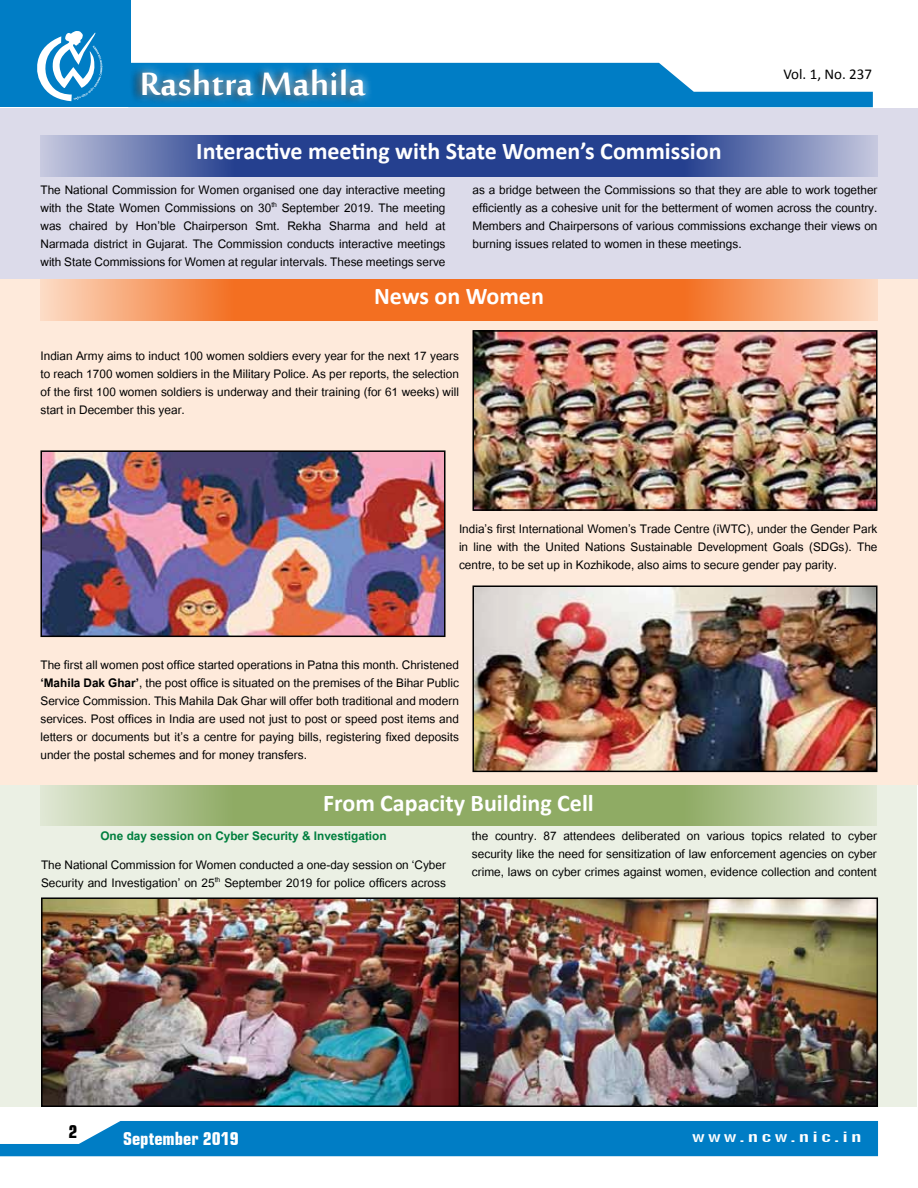
<style>
.page{position:relative;width:918px;height:1188px;background:#fff}
.page>*{position:absolute;margin:0;border:0;box-sizing:border-box;transform-origin:0 0}
.t1{font:700 45px "Sakkal Majalla";color:#fff}
.t2{font:700 24px "Calibri";color:#fff}
.t3{font:700 condensed 18px "Square 721 BT";color:#fff}
.t4{font:700 condensed 18px "Square 721 BT";color:#000}
.t5{font:16.5px/18px "Utsaah";color:#000;text-align:justify}
.t6{font:700 16.5px "Utsaah";color:#007f3e}
.t7{font:15px "Calibri";color:#000}
.t8{font:700 extra-condensed 14.7px "News Gothic BT";letter-spacing:.12em;color:#fff;scale:1.79 1}
.s1{font-weight:700}
</style>
<div class="page">
<svg style="left:448px;top:63px;width:425px;height:44px"></svg>
<svg style="left:0;top:1121px;width:878px;height:35px;background:#1386c9"></svg>
<div style="left:0;top:0;width:131px;height:107px;background:#007dc5"></div>
<svg style="left:37px;top:31px;width:65px;height:70px"></svg>
<div style="left:129px;top:57px;width:319px;height:59px;background:#fff;opacity:.75"></div>
<div style="left:0;top:109px;width:918px;height:171px;background:#dcdbea"></div>
<div style="left:0;top:280px;width:918px;height:505px;background:#feeadb"></div>
<div style="left:0;top:785px;width:917px;height:322px;background:#ebf0e4"></div>
<svg style="left:40px;top:135px;width:417px;height:41px;background:#4b60a1"></svg>
<svg style="left:457px;top:135px;width:421px;height:41px;background:#4a5fa1"></svg>
<svg style="left:40px;top:279px;width:417px;height:41px;background:#f58847"></svg>
<svg style="left:457px;top:279px;width:421px;height:41px;background:#f58847"></svg>
<svg style="left:40px;top:785px;width:416px;height:41px;background:#a2b97e"></svg>
<svg style="left:456px;top:785px;width:421px;height:41px;background:#a1b87d"></svg>
<img style="left:475px;top:333px;width:400px;height:175px">
<div style="left:472px;top:330px;width:406px;height:181px;border:2px solid #000"></div>
<img style="left:475px;top:588px;width:400px;height:181px">
<div style="left:472px;top:585px;width:406px;height:187px;border:2px solid #000"></div>
<img style="left:43px;top:453px;width:400px;height:181px">
<div style="left:40px;top:450px;width:406px;height:187px;border:2px solid #000"></div>
<img style="left:44px;top:900px;width:413px;height:204px">
<div style="left:41px;top:897px;width:419px;height:210px;border:2px solid #000"></div>
<img style="left:462px;top:900px;width:413px;height:204px">
<div style="left:459px;top:897px;width:419px;height:210px;border:2px solid #000"></div>
<h1 class="t1" style="left:140px;top:59px;width:227px">Rashtra Mahila</h1>
<h2 class="t2" style="left:196px;top:136px;width:527px">Interactive meeting with State Women’s Commission</h2>
<p class="t7" style="left:783px;top:65px;width:90px">Vol. 1, No. 237</p>
<p class="t5" style="left:40px;top:182px;width:406px">The National Commission for Women organised one day interactive meeting with the State Women Commissions on 30<sup>th</sup> September 2019. The meeting was chaired by Hon’ble Chairperson Smt. Rekha Sharma and held at Narmada district in Gujarat. The Commission conducts interactive meetings with State Commissions for Women at regular intervals. These meetings serve</p>
<p class="t5" style="left:473px;top:182px;width:406px">as a bridge between the Commissions so that they are able to work together efficiently as a cohesive unit for the betterment of women across the country.<br>Members and Chairpersons of various commissions exchange their views on burning issues related to women in these meetings.</p>
<h2 class="t2" style="left:374px;top:281px;width:171px">News on Women</h2>
<p class="t5" style="left:41px;top:348px;width:420px">Indian Army aims to induct 100 women soldiers every year for the next 17 years to reach 1700 women soldiers in the Military Police. As per reports, the selection of the first 100 women soldiers is underway and their training (for 61 weeks) will start in December this year.</p>
<p class="t5" style="left:459px;top:521px;width:420px">India’s first International Women’s Trade Centre (iWTC), under the Gender Park in line with the United Nations Sustainable Development Goals (SDGs). The centre, to be set up in Kozhikode, also aims to secure gender pay parity.</p>
<p class="t5" style="left:41px;top:657px;width:420px">The first all women post office started operations in Patna this month. Christened <span class="s1">‘Mahila Dak Ghar’</span>, the post office is situated on the premises of the Bihar Public Service Commission. This Mahila Dak Ghar will offer both traditional and modern services. Post offices in India are used not just to post or speed post items and letters or documents but it’s a centre for paying bills, registering fixed deposits under the postal schemes and for money transfers.</p>
<h2 class="t2" style="left:323px;top:788px;width:272px">From Capacity Building Cell</h2>
<p class="t6" style="left:100px;top:828px;width:288px">One day session on Cyber Security &amp; Investigation</p>
<p class="t5" style="left:41px;top:857px;width:406px">The National Commission for Women conducted a one-day session on ‘Cyber<br>Security and Investigation’ on 25<sup>th</sup> September 2019 for police officers across</p>
<p class="t5" style="left:472px;top:828px;width:406px">the country. 87 attendees deliberated on various topics related to cyber security like the need for sensitization of law enforcement agencies on cyber crime, laws on cyber crimes against women, evidence collection and content</p>
<p class="t4" style="left:68px;top:1120px;width:10px">2</p>
<p class="t3" style="left:123px;top:1128px;width:117px">September 2019</p>
<p class="t8" style="left:692px;top:1128px;width:96px">www.ncw.nic.in</p>
</div>
